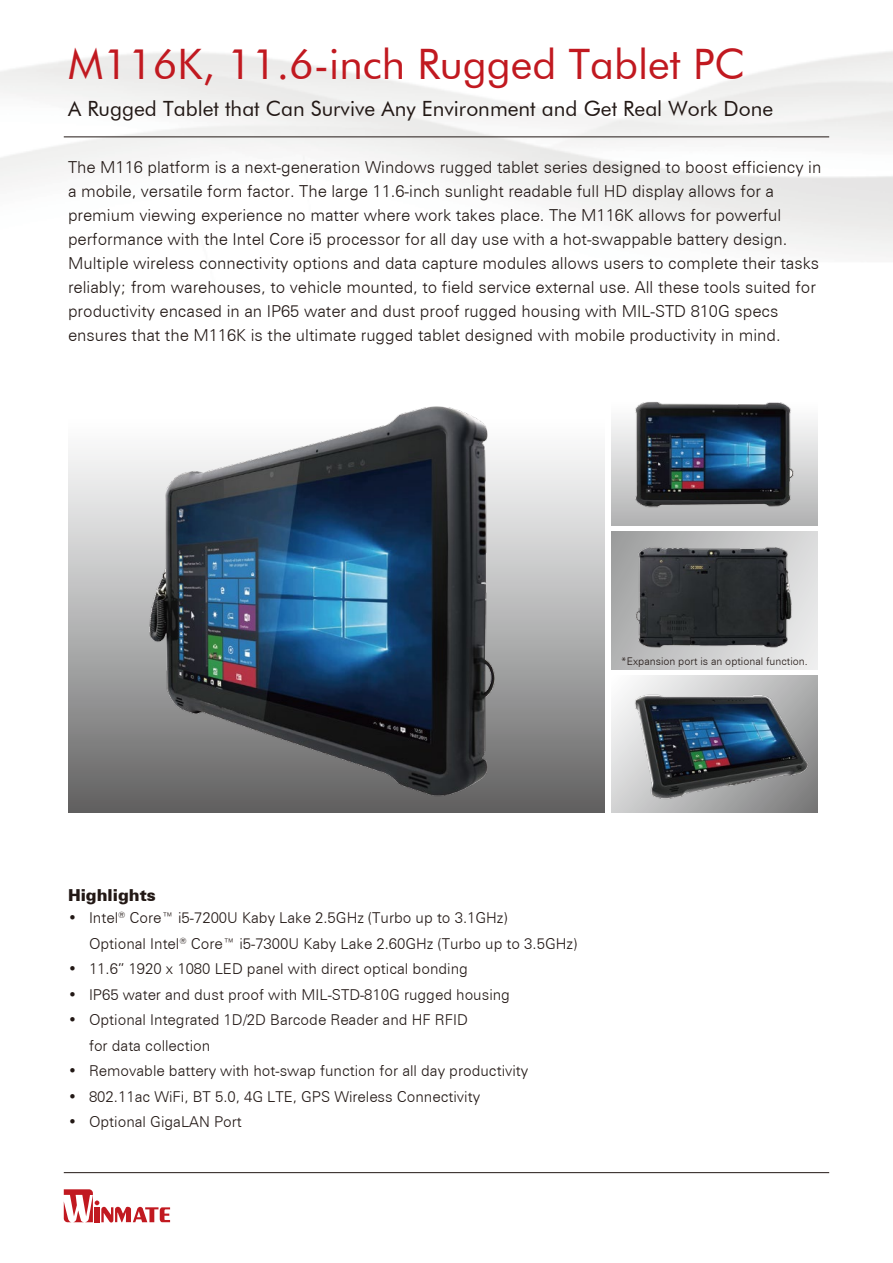
<style>
.page{position:relative;width:893px;height:1263px;background:#fff}
.page>*{position:absolute;margin:0;border:0;box-sizing:border-box;transform-origin:0 0}
.t1{font:42px "Futura BT";color:#c11920}
.t2{font:21px "Futura BT";color:#221815}
.t3{font:300 16.5px/24px "Zurich BT";color:#221815}
.t4{font:900 16.5px "Zurich BT";color:#221815}
.t5{font:300 15px/25.5px "Zurich BT";color:#221815}
.t6{font:300 10.5px "Zurich BT";color:#221815}
</style>
<div class="page">
<div style="left:611px;top:389px;width:207px;height:137px;background:linear-gradient(to bottom,#fff,#b2b3b3)"></div>
<svg style="left:611px;top:532px;width:207px;height:137px"></svg>
<div style="left:611px;top:675px;width:207px;height:138px;background:linear-gradient(to right,#fff,#afb0b0)"></div>
<hr style="left:64px;top:136px;width:765px;height:1px;background:#221815">
<svg style="left:64px;top:1189px;width:106px;height:33px"></svg>
<hr style="left:64px;top:1172px;width:765px;height:1px;background:#221815">
<div style="left:68px;top:389px;width:537px;height:424px;background:linear-gradient(to bottom,#fff,#666)"></div>
<img style="left:143px;top:395px;width:361px;height:418px">
<img style="left:599px;top:678px;width:219px;height:135px">
<img style="left:625px;top:394px;width:176px;height:126px">
<img style="left:626px;top:540px;width:174px;height:113px">
<h1 class="t1" style="left:68px;top:38px;width:678px">M116K, 11.6-inch Rugged Tablet PC</h1>
<p class="t2" style="left:68px;top:95px;width:707px">A Rugged Tablet that Can Survive Any Environment and Get Real Work Done</p>
<p class="t3" style="left:68px;top:155px;width:755px">The M116 platform is a next-generation Windows rugged tablet series designed to boost efficiency in a mobile, versatile form factor. The large 11.6-inch sunlight readable full HD display allows for a premium viewing experience no matter where work takes place. The M116K allows for powerful performance with the Intel Core i5 processor for all day use with a hot-swappable battery design.<br>Multiple wireless connectivity options and data capture modules allows users to complete their tasks reliably; from warehouses, to vehicle mounted, to field service external use. All these tools suited for productivity encased in an IP65 water and dust proof rugged housing with MIL-STD 810G specs ensures that the M116K is the ultimate rugged tablet designed with mobile productivity in mind.</p>
<p class="t6" style="left:621px;top:655px;width:188px">*Expansion port is an optional function.</p>
<p class="t4" style="left:68px;top:885px;width:89px">Highlights</p>
<p class="t5" style="left:89px;top:905px;width:490px;text-indent:-21px">• Intel<sup>®</sup> Core™ i5-7200U Kaby Lake 2.5GHz (Turbo up to 3.1GHz)<br>Optional Intel<sup>®</sup> Core™ i5-7300U Kaby Lake 2.60GHz (Turbo up to 3.5GHz)</p>
<p class="t5" style="left:68px;top:956px;width:401px">• 11.6” 1920 x 1080 LED panel with direct optical bonding</p>
<p class="t5" style="left:68px;top:981px;width:443px">• IP65 water and dust proof with MIL-STD-810G rugged housing</p>
<p class="t5" style="left:89px;top:1007px;width:380px;text-indent:-21px">• Optional Integrated 1D/2D Barcode Reader and HF RFID for data collection</p>
<p class="t5" style="left:68px;top:1058px;width:462px">• Removable battery with hot-swap function for all day productivity</p>
<p class="t5" style="left:68px;top:1083px;width:414px">• 802.11ac WiFi, BT 5.0, 4G LTE, GPS Wireless Connectivity</p>
<p class="t5" style="left:68px;top:1109px;width:175px">• Optional GigaLAN Port</p>
</div>
